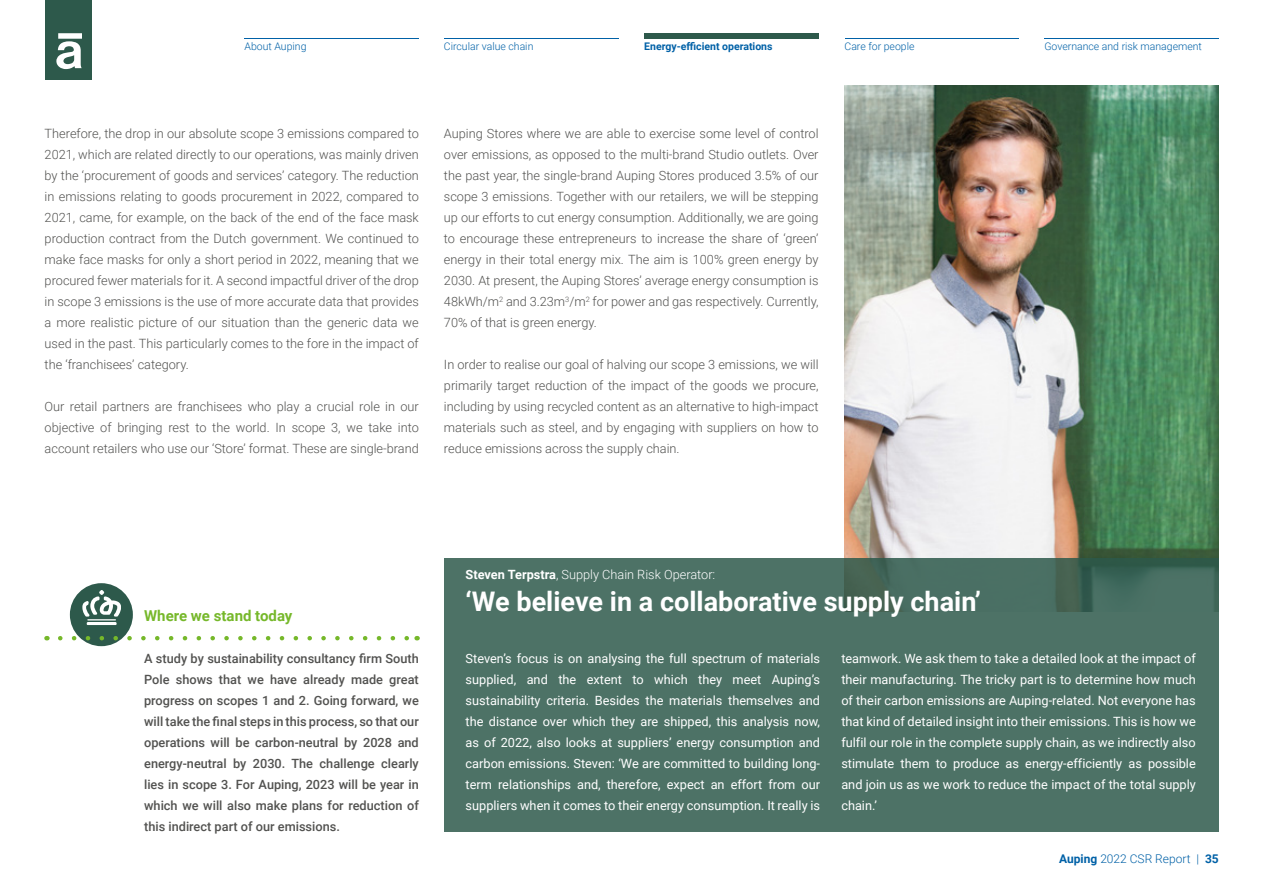
<style>
.page{position:relative;width:1263px;height:893px;background:#fff}
.page>*{position:absolute;margin:0;border:0;box-sizing:border-box;transform-origin:0 0}
.t1{font:700 27px "Roboto";color:#fff}
.t2{font:700 15px "Roboto";color:#76b82a}
.t3{font:300 12.75px/21px "Roboto";color:#525250;text-align:justify}
.t4{font:12.75px/21px "Roboto";color:#fff;text-align:justify}
.t5{font:500 12.75px/21px "Roboto";color:#525250;text-align:justify}
.t6{font:300 12.75px "Roboto";color:#fff}
.t7{font:300 12px "Roboto";color:#0061a7}
.t8{font:300 10.5px "Roboto";color:#0061a7}
.t9{font:700 10.5px "Roboto";color:#0061a7}
.s1{font-weight:700}
</style>
<div class="page">
<div style="left:45px;top:0;width:47px;height:79px;background:#2d594b"></div>
<svg style="left:56px;top:33px;width:26px;height:37px"></svg>
<hr style="left:244px;top:38px;width:175px;height:1px;background:#0061a7">
<hr style="left:444px;top:38px;width:175px;height:1px;background:#0061a7">
<div style="left:644px;top:33px;width:175px;height:6px;background:#2d594b"></div>
<hr style="left:844px;top:38px;width:174px;height:1px;background:#0061a7">
<hr style="left:1044px;top:38px;width:175px;height:1px;background:#0061a7">
<img style="left:844px;top:85px;width:375px;height:473px">
<div style="left:444px;top:558px;width:775px;height:273px;background:#4d7266"></div>
<div style="left:70px;top:583px;width:63px;height:63px;background:#2d594b;border-radius:50%"></div>
<hr style="left:87px;top:622px;width:30px;height:3px;background:#fff">
<svg style="left:82px;top:590px;width:39px;height:30px"></svg>
<svg style="left:60px;top:636px;width:349px;height:4px"></svg>
<p class="t8" style="left:244px;top:39px;width:63px">About Auping</p>
<p class="t8" style="left:444px;top:39px;width:91px">Circular value chain</p>
<p class="t9" style="left:644px;top:39px;width:130px">Energy-efficient operations</p>
<p class="t8" style="left:844px;top:39px;width:72px">Care for people</p>
<p class="t8" style="left:1044px;top:39px;width:159px">Governance and risk management</p>
<p class="t3" style="left:45px;top:122px;width:376px">Therefore, the drop in our absolute scope 3 emissions compared to 2021, which are related directly to our operations, was mainly driven by the ‘procurement of goods and services’ category. The reduction in emissions relating to goods procurement in 2022, compared to 2021, came, for example, on the back of the end of the face mask production contract from the Dutch government. We continued to make face masks for only a short period in 2022, meaning that we procured fewer materials for it. A second impactful driver of the drop in scope 3 emissions is the use of more accurate data that provides a more realistic picture of our situation than the generic data we used in the past. This particularly comes to the fore in the impact of the ‘franchisees’ category.</p>
<p class="t3" style="left:45px;top:395px;width:376px">Our retail partners are franchisees who play a crucial role in our objective of bringing rest to the world. In scope 3, we take into account retailers who use our ‘Store’ format. These are single-brand</p>
<p class="t3" style="left:444px;top:122px;width:376px">Auping Stores where we are able to exercise some level of control over emissions, as opposed to the multi-brand Studio outlets. Over the past year, the single-brand Auping Stores produced 3.5% of our scope 3 emissions. Together with our retailers, we will be stepping up our efforts to cut energy consumption. Additionally, we are going to encourage these entrepreneurs to increase the share of ‘green’ energy in their total energy mix. The aim is 100% green energy by 2030. At present, the Auping Stores’ average energy consumption is 48kWh/m<sup>2</sup> and 3.23m<sup>3</sup>/m<sup>2</sup> for power and gas respectively. Currently, 70% of that is green energy.</p>
<p class="t3" style="left:444px;top:353px;width:376px">In order to realise our goal of halving our scope 3 emissions, we will primarily target reduction of the impact of the goods we procure, including by using recycled content as an alternative to high-impact materials such as steel, and by engaging with suppliers on how to reduce emissions across the supply chain.</p>
<p class="t2" style="left:144px;top:605px;width:150px">Where we stand today</p>
<p class="t5" style="left:144px;top:647px;width:276px">A study by sustainability consultancy firm South Pole shows that we have already made great progress on scopes 1 and 2. Going forward, we will take the final steps in this process, so that our operations will be carbon-neutral by 2028 and energy-neutral by 2030. The challenge clearly lies in scope 3. For Auping, 2023 will be year in which we will also make plans for reduction of this indirect part of our emissions.</p>
<p class="t6" style="left:466px;top:566px;width:251px"><span class="s1">Steven Terpstra</span>, Supply Chain Risk Operator:</p>
<h1 class="t1" style="left:466px;top:583px;width:517px">‘We believe in a collaborative supply chain’</h1>
<p class="t4" style="left:466px;top:647px;width:356px">Steven’s focus is on analysing the full spectrum of materials supplied, and the extent to which they meet Auping’s sustainability criteria. Besides the materials themselves and the distance over which they are shipped, this analysis now, as of 2022, also looks at suppliers’ energy consumption and carbon emissions. Steven: ‘We are committed to building long&shy;term relationships and, therefore, expect an effort from our suppliers when it comes to their energy consumption. It really is</p>
<p class="t4" style="left:841px;top:647px;width:356px">teamwork. We ask them to take a detailed look at the impact of their manufacturing. The tricky part is to determine how much of their carbon emissions are Auping-related. Not everyone has that kind of detailed insight into their emissions. This is how we fulfil our role in the complete supply chain, as we indirectly also stimulate them to produce as energy-efficiently as possible and join us as we work to reduce the impact of the total supply chain.’</p>
<p class="t7" style="left:1059px;top:850px;width:161px"><span class="s1">Auping</span> 2022 CSR Report | <span class="s1">35</span></p>
</div>
